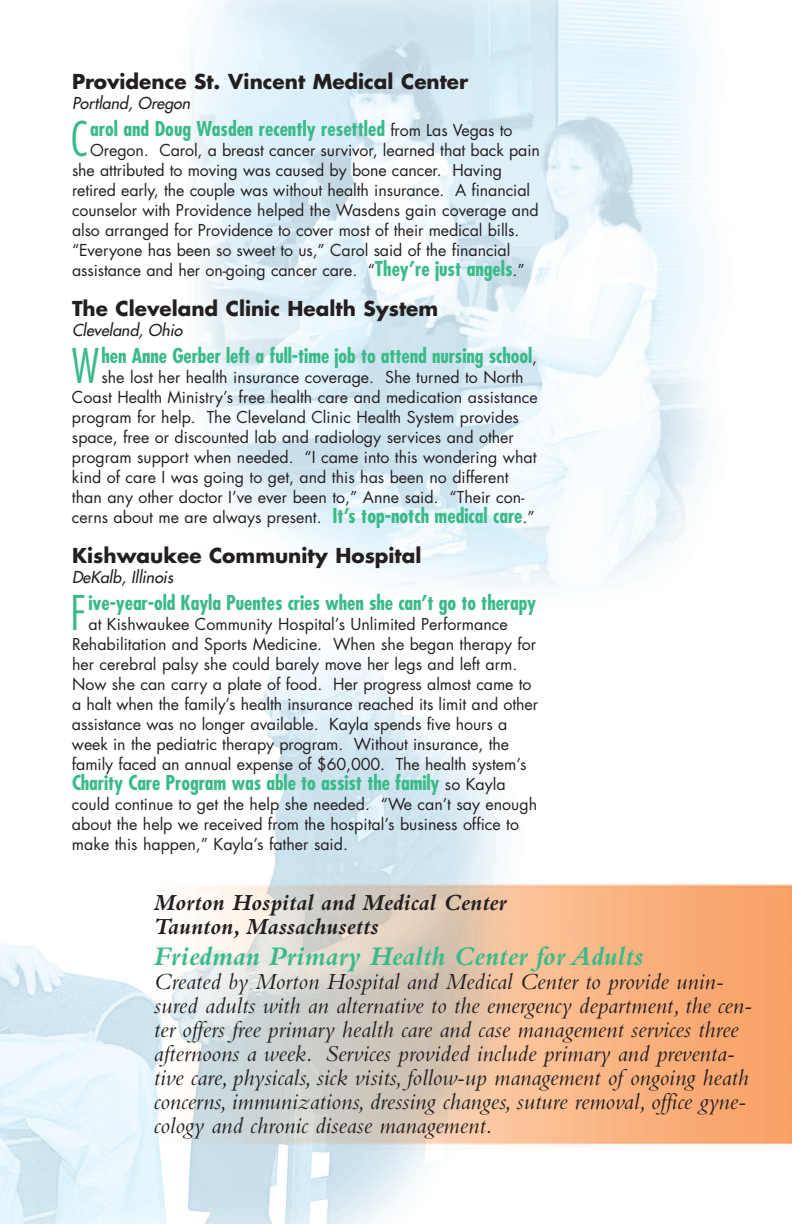
<style>
.page{position:relative;width:792px;height:1224px;background:#fff}
.page>*{position:absolute;margin:0;border:0;box-sizing:border-box;transform-origin:0 0}
.t1{font:300 condensed 46.4px "Futura";color:#3aba89}
.t2{font:italic 700 28px "Bembo";color:#3aba89}
.t3{font:italic 24px/24px "Bembo";color:#231f20}
.t4{font:italic 700 24px/24px "Bembo";color:#231f20}
.t5{font:700 condensed 20px "Futura";letter-spacing:-.005em;color:#3aba89}
.t6{font:700 20px "Futura";color:#231f20}
.t7{font:16px/20px "Futura";color:#231f20}
.t8{font:italic 16px "Futura";color:#231f20}
.s1{font-weight:400;font-stretch:normal;font-size:16px;color:#231f20}
.s2{font-weight:700;font-stretch:condensed;font-size:20px;color:#3aba89}
</style>
<div class="page">
<img style="left:0;top:0;width:792px;height:1224px">
<p class="t6" style="left:72px;top:72px;width:398px">Providence St. Vincent Medical Center</p>
<p class="t8" style="left:72px;top:95px;width:120px">Portland, Oregon</p>
<h1 class="t1" style="left:71px;top:119px;width:19px">C</h1>
<p class="t5" style="left:90px;top:120px;width:424px">arol and Doug Wasden recently resettled <span class="s1">from Las Vegas to</span></p>
<p class="t7" style="left:72px;top:141px;width:469px;text-indent:18px">Oregon. Carol, a breast cancer survivor, learned that back pain she attributed to moving was caused by bone cancer. Having retired early, the couple was without health insurance. A financial counselor with Providence helped the Wasdens gain coverage and also arranged for Providence to cover most of their medical bills. “Everyone has been so sweet to us,” Carol said of the financial assistance and her on-going cancer care. “<span class="s2">They’re just angels</span>.”</p>
<p class="t6" style="left:72px;top:299px;width:368px">The Cleveland Clinic Health System</p>
<p class="t8" style="left:72px;top:322px;width:112px">Cleveland, Ohio</p>
<h1 class="t1" style="left:71px;top:346px;width:30px">W</h1>
<p class="t5" style="left:102px;top:347px;width:437px">hen Anne Gerber left a full-time job to attend nursing school<span class="s1">,</span></p>
<p class="t7" style="left:72px;top:368px;width:467px;text-indent:30px">she lost her health insurance coverage. She turned to North Coast Health Ministry’s free health care and medication assistance program for help. The Cleveland Clinic Health System provides space, free or discounted lab and radiology services and other program support when needed. “I came into this wondering what kind of care I was going to get, and this has been no different than any other doctor I’ve ever been to,” Anne said. “Their con&shy;cerns about me are always present. <span class="s2">It’s top-notch medical care</span>.”</p>
<p class="t6" style="left:72px;top:546px;width:351px">Kishwaukee Community Hospital</p>
<p class="t8" style="left:72px;top:569px;width:103px">DeKalb, Illinois</p>
<h1 class="t1" style="left:70px;top:593px;width:17px">F</h1>
<p class="t5" style="left:88px;top:594px;width:449px">ive-year-old Kayla Puentes cries when she can’t go to therapy</p>
<p class="t7" style="left:72px;top:616px;width:468px;text-indent:17px">at Kishwaukee Community Hospital’s Unlimited Performance Rehabilitation and Sports Medicine. When she began therapy for her cerebral palsy she could barely move her legs and left arm.<br>Now she can carry a plate of food. Her progress almost came to a halt when the family’s health insurance reached its limit and other assistance was no longer available. Kayla spends five hours a week in the pediatric therapy program. Without insurance, the family faced an annual expense of $60,000. The health system’s</p>
<p class="t5" style="left:72px;top:774px;width:435px">Charity Care Program was able to assist the family <span class="s1">so Kayla</span></p>
<p class="t7" style="left:72px;top:796px;width:467px">could continue to get the help she needed. “We can’t say enough about the help we received from the hospital’s business office to make this happen,” Kayla’s father said.</p>
<h3 class="t4" style="left:154px;top:893px;width:354px">Morton Hospital and Medical Center<br>Taunton, Massachusetts</h3>
<h2 class="t2" style="left:154px;top:947px;width:491px">Friedman Primary Health Center for Adults</h2>
<p class="t3" style="left:154px;top:972px;width:600px">Created by Morton Hospital and Medical Center to provide unin&shy;sured adults with an alternative to the emergency department, the cen&shy;ter offers free primary health care and case management services three afternoons a week. Services provided include primary and preventa&shy;tive care, physicals, sick visits, follow-up management of ongoing heath concerns, immunizations, dressing changes, suture removal, office gyne&shy;cology and chronic disease management.</p>
</div>
